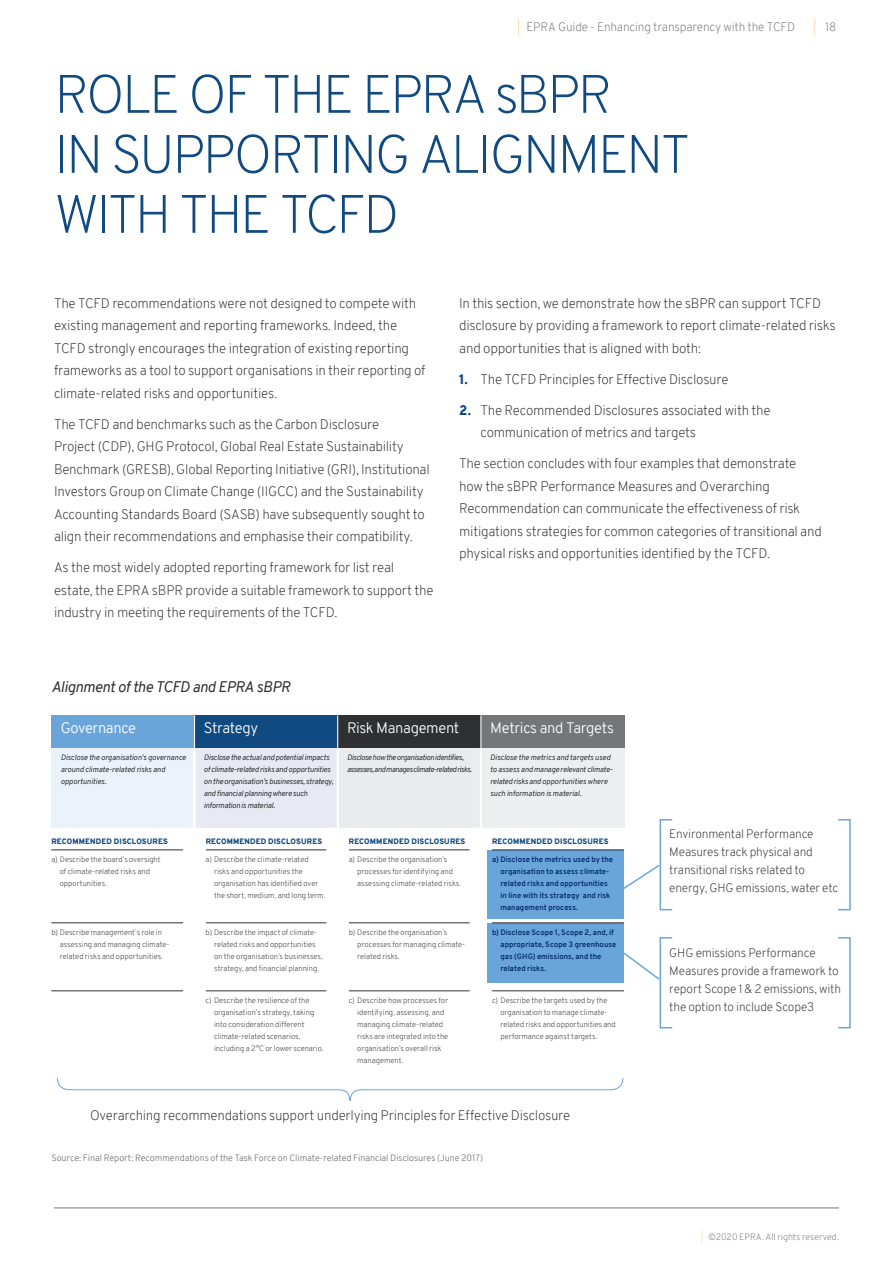
<style>
.page{position:relative;width:893px;height:1263px;background:#fff}
.page>*{position:absolute;margin:0;border:0;box-sizing:border-box;transform-origin:0 0}
.t1{font:200 54px/60px "Overpass";letter-spacing:-.055em;color:#104a80}
.t2{font:italic 15px "Overpass";letter-spacing:-.025em;color:#2f3031}
.t3{font:300 14.85px "Overpass";letter-spacing:-.02em;color:#fff}
.t4{font:200 13.5px/22.5px "Overpass";letter-spacing:-.015em;color:#2f3031}
.t5{font:200 12px/18px "Overpass";letter-spacing:-.01em;color:#2f3031}
.t6{font:200 12px "Overpass";letter-spacing:-.01em;color:#757677}
.t7{font:300 9px "Overpass";letter-spacing:-.005em;color:#757677}
.t8{font:200 9px "Overpass";color:#757677}
.t9{font:200 7.65px/12px "Overpass";color:#2f3031}
.t10{font:italic 7.65px/12px "Overpass";letter-spacing:-.025em;color:#2f3031}
.t11{font:700 7.65px/12px "Overpass";color:#104a80}
.t12{font:900 7.65px "Overpass";letter-spacing:.015em;color:#104a80}
.t13{font:italic 7.65px/12px "Overpass";letter-spacing:-.005em;color:#2f3031}
.t14{font:italic 7.65px/12px "Overpass";letter-spacing:-.055em;color:#2f3031}
.s1{color:#e8a721}
.s2{font-weight:900;color:#104a80}
</style>
<div class="page">
<div style="left:51px;top:715px;width:143px;height:33px;background:#6aa5da"></div>
<div style="left:194px;top:715px;width:144px;height:33px;background:#104a80"></div>
<div style="left:338px;top:715px;width:143px;height:33px;background:#2f3031"></div>
<div style="left:481px;top:715px;width:143px;height:33px;background:#757677"></div>
<div style="left:51px;top:748px;width:143px;height:80px;background:#ecf2f9"></div>
<div style="left:194px;top:748px;width:144px;height:80px;background:#e8e9f2"></div>
<div style="left:338px;top:748px;width:143px;height:80px;background:#eaebec"></div>
<div style="left:481px;top:748px;width:143px;height:80px;background:#edeeef"></div>
<hr style="left:51px;top:850px;width:132px;height:1px;background:#2f3031">
<hr style="left:206px;top:850px;width:121px;height:1px;background:#2f3031">
<hr style="left:349px;top:850px;width:121px;height:1px;background:#2f3031">
<hr style="left:492px;top:850px;width:132px;height:1px;background:#2f3031">
<hr style="left:51px;top:922px;width:132px;height:1px;background:#2f3031">
<hr style="left:206px;top:922px;width:121px;height:1px;background:#2f3031">
<hr style="left:349px;top:922px;width:121px;height:1px;background:#2f3031">
<hr style="left:492px;top:922px;width:132px;height:1px;background:#2f3031">
<hr style="left:51px;top:990px;width:132px;height:1px;background:#2f3031">
<hr style="left:206px;top:990px;width:121px;height:1px;background:#2f3031">
<hr style="left:349px;top:990px;width:121px;height:1px;background:#2f3031">
<hr style="left:492px;top:990px;width:132px;height:1px;background:#2f3031">
<hr style="left:194px;top:715px;width:1px;height:33px;background:#fff">
<hr style="left:337px;top:715px;width:1px;height:33px;background:#fff">
<hr style="left:480px;top:715px;width:1px;height:33px;background:#fff">
<hr style="left:193px;top:748px;width:3px;height:80px;background:#fff">
<hr style="left:337px;top:748px;width:2px;height:80px;background:#fff">
<hr style="left:480px;top:748px;width:2px;height:80px;background:#fff">
<svg style="left:57px;top:1078px;width:567px;height:23px"></svg>
<div style="left:487px;top:850px;width:136px;height:68px;background:#6aa5da"></div>
<div style="left:487px;top:923px;width:136px;height:60px;background:#6aa5da"></div>
<svg style="left:623px;top:863px;width:37px;height:27px"></svg>
<svg style="left:623px;top:951px;width:37px;height:30px"></svg>
<div style="left:660px;top:819px;width:13px;height:91px;border:2px solid #6aa5da"></div>
<div style="left:660px;top:937px;width:13px;height:91px;border:2px solid #6aa5da"></div>
<div style="left:837px;top:819px;width:14px;height:91px;border:2px solid #6aa5da"></div>
<div style="left:837px;top:937px;width:14px;height:91px;border:2px solid #6aa5da"></div>
<hr style="left:54px;top:1208px;width:785px;height:1px;background:#757677">
<p class="t6" style="left:518px;top:18px;width:279px"><span class="s1">|</span> EPRA Guide - Enhancing transparency with the TCFD</p>
<p class="t6" style="left:814px;top:18px;width:24px"><span class="s1">|</span> 18</p>
<h1 class="t1" style="left:54px;top:64px;width:638px">ROLE OF THE EPRA sBPR<br>IN SUPPORTING ALIGNMENT<br>WITH THE TCFD</h1>
<p class="t4" style="left:54px;top:292px;width:373px">The TCFD recommendations were not designed to compete with existing management and reporting frameworks. Indeed, the TCFD strongly encourages the integration of existing reporting frameworks as a tool to support organisations in their reporting of climate-related risks and opportunities.</p>
<p class="t4" style="left:54px;top:413px;width:377px">The TCFD and benchmarks such as the Carbon Disclosure<br>Project (CDP), GHG Protocol, Global Real Estate Sustainability Benchmark (GRESB), Global Reporting Initiative (GRI), Institutional Investors Group on Climate Change (IIGCC) and the Sustainability Accounting Standards Board (SASB) have subsequently sought to align their recommendations and emphasise their compatibility.</p>
<p class="t4" style="left:54px;top:556px;width:381px">As the most widely adopted reporting framework for list real estate, the EPRA sBPR provide a suitable framework to support the industry in meeting the requirements of the TCFD.</p>
<p class="t2" style="left:51px;top:675px;width:241px">Alignment of the TCFD and EPRA sBPR</p>
<p class="t4" style="left:459px;top:292px;width:378px">In this section, we demonstrate how the sBPR can support TCFD disclosure by providing a framework to report climate-related risks and opportunities that is aligned with both:</p>
<p class="t4" style="left:459px;top:368px;width:271px"><span class="s2">1.</span> The TCFD Principles for Effective Disclosure</p>
<p class="t4" style="left:480px;top:399px;width:292px;text-indent:-21px"><span class="s2">2.</span> The Recommended Disclosures associated with the communication of metrics and targets</p>
<p class="t4" style="left:459px;top:452px;width:364px">The section concludes with four examples that demonstrate how the sBPR Performance Measures and Overarching Recommendation can communicate the effectiveness of risk mitigations strategies for common categories of transitional and physical risks and opportunities identified by the TCFD.</p>
<p class="t3" style="left:61px;top:717px;width:77px">Governance</p>
<p class="t3" style="left:204px;top:717px;width:56px">Strategy</p>
<p class="t3" style="left:347px;top:717px;width:114px">Risk Management</p>
<p class="t3" style="left:490px;top:717px;width:125px">Metrics and Targets</p>
<p class="t13" style="left:61px;top:751px;width:127px">Disclose the organisation’s governance around climate-related risks and opportunities.</p>
<p class="t10" style="left:204px;top:751px;width:131px">Disclose the actual and potential impacts of climate-related risks and opportunities on the organisation’s businesses, strategy, and financial planning where such information is material.</p>
<p class="t14" style="left:347px;top:751px;width:126px">Disclose how the organisation identifies, assesses,and manages climate-related risks.</p>
<p class="t10" style="left:490px;top:751px;width:124px">Disclose the metrics and targets used to assess and manage relevant climate&shy;related risks and opportunities where such information is material.</p>
<p class="t12" style="left:51px;top:835px;width:118px">RECOMMENDED DISCLOSURES</p>
<p class="t12" style="left:206px;top:835px;width:118px">RECOMMENDED DISCLOSURES</p>
<p class="t12" style="left:349px;top:835px;width:118px">RECOMMENDED DISCLOSURES</p>
<p class="t12" style="left:492px;top:835px;width:118px">RECOMMENDED DISCLOSURES</p>
<p class="t9" style="left:60px;top:853px;width:102px;text-indent:-8px">a) Describe the board’s oversight of climate-related risks and opportunities.</p>
<p class="t9" style="left:214px;top:853px;width:113px;text-indent:-8px">a) Describe the climate-related risks and opportunities the organisation has identified over the short, medium, and long term.</p>
<p class="t9" style="left:357px;top:853px;width:105px;text-indent:-8px">a) Describe the organisation’s processes for identifying and assessing climate-related risks.</p>
<p class="t11" style="left:500px;top:853px;width:114px;text-indent:-8px">a) Disclose the metrics used by the organisation to assess climate&shy;related risks and opportunities in line with its strategy and risk management process.</p>
<p class="t9" style="left:60px;top:926px;width:111px;text-indent:-8px">b) Describe management’s role in assessing and managing climate&shy;related risks and opportunities.</p>
<p class="t9" style="left:214px;top:926px;width:110px;text-indent:-8px">b) Describe the impact of climate&shy;related risks and opportunities on the organisation’s businesses, strategy, and financial planning.</p>
<p class="t9" style="left:357px;top:926px;width:110px;text-indent:-8px">b) Describe the organisation’s processes for managing climate&shy;related risks.</p>
<p class="t11" style="left:500px;top:926px;width:117px;text-indent:-8px">b) Disclose Scope 1, Scope 2, and, if appropriate, Scope 3 greenhouse gas (GHG) emissions, and the related risks.</p>
<p class="t9" style="left:214px;top:994px;width:111px;text-indent:-8px">c) Describe the resilience of the organisation’s strategy, taking into consideration different climate-related scenarios, including a 2°C or lower scenario.</p>
<p class="t9" style="left:357px;top:994px;width:93px;text-indent:-8px">c) Describe how processes for identifying, assessing, and managing climate-related risks are integrated into the organisation’s overall risk management.</p>
<p class="t9" style="left:500px;top:994px;width:117px;text-indent:-8px">c) Describe the targets used by the organisation to manage climate&shy;related risks and opportunities and performance against targets.</p>
<p class="t4" style="left:90px;top:1104px;width:482px">Overarching recommendations support underlying Principles for Effective Disclosure</p>
<p class="t7" style="left:51px;top:1151px;width:433px">Source: Final Report: Recommendations of the Task Force on Climate-related Financial Disclosures (June 2017)</p>
<p class="t5" style="left:669px;top:825px;width:170px">Environmental Performance<br>Measures track physical and transitional risks related to energy, GHG emissions, water etc</p>
<p class="t5" style="left:669px;top:944px;width:173px">GHG emissions Performance<br>Measures provide a framework to report Scope 1 &amp; 2 emissions, with the option to include Scope3</p>
<p class="t8" style="left:701px;top:1231px;width:139px"><span class="s1">|</span> ©2020 EPRA. All rights reserved.</p>
</div>
